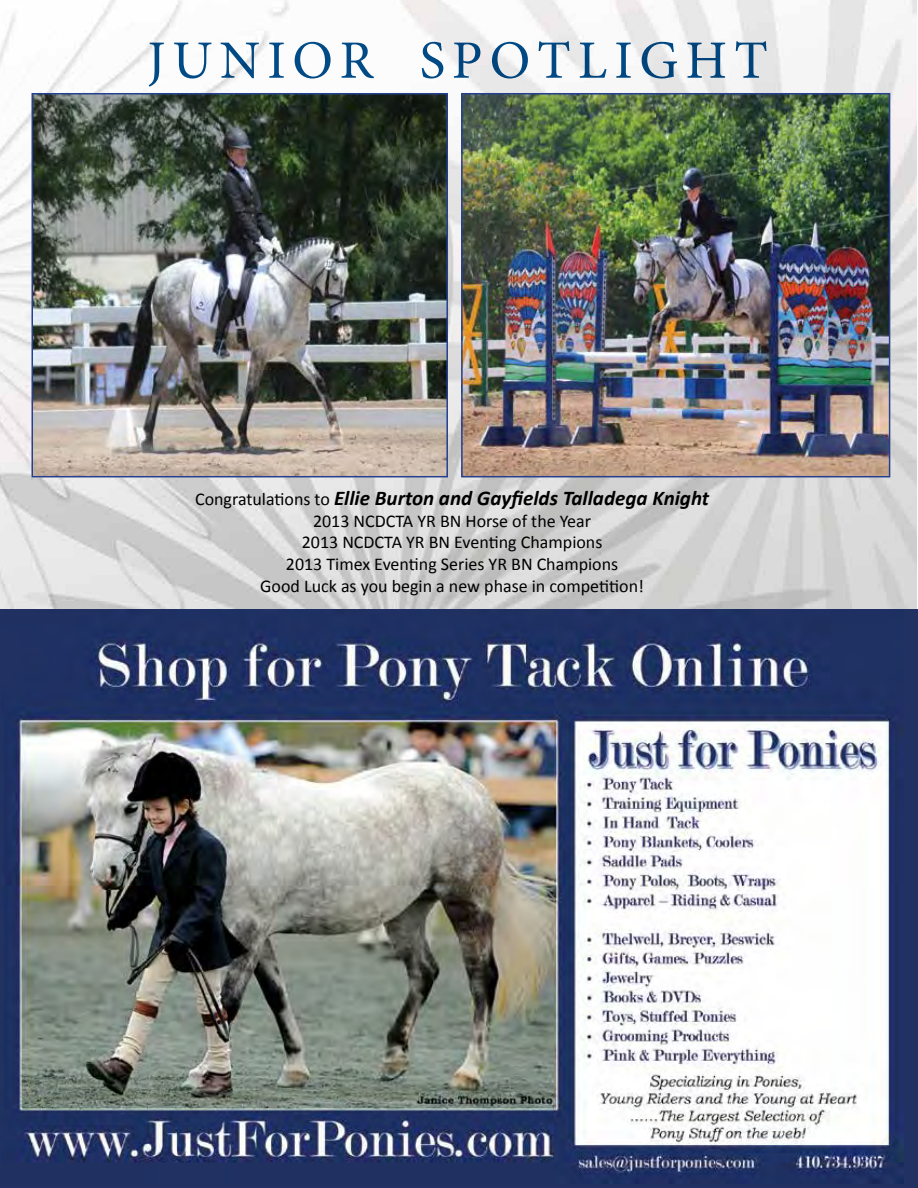
<style>
.page{position:relative;width:918px;height:1188px;background:#fff}
.page>*{position:absolute;margin:0;border:0;box-sizing:border-box;transform-origin:0 0}
.t1{font:54px "Minion Pro";letter-spacing:.13em;color:#004b88}
.t2{font:italic 700 21px "Calibri";color:#000}
.t3{font:18px/21.6px "Calibri";color:#000;text-align:center}
.s1{font-weight:400;font-style:normal;font-size:18px}
</style>
<div class="page">
<img style="left:0;top:0;width:916px;height:610px">
<img style="left:35px;top:96px;width:410px;height:378px">
<div style="left:32px;top:93px;width:416px;height:384px;border:2px solid #25408f"></div>
<img style="left:464px;top:96px;width:423px;height:378px">
<div style="left:461px;top:93px;width:429px;height:384px;border:2px solid #25408f"></div>
<div style="left:0;top:610px;width:918px;height:578px;background:#203162"></div>
<img style="left:15px;top:634px;width:889px;height:550px">
<h1 class="t1" style="left:147px;top:24px;width:622px">JUNIOR SPOTLIGHT</h1>
<p class="t2" style="left:195px;top:485px;width:516px"><span class="s1">Congratulations to</span> Ellie Burton and Gayfields Talladega Knight</p>
<p class="t3" style="left:260px;top:510px;width:385px">2013 NCDCTA YR BN Horse of the Year<br>2013 NCDCTA YR BN Eventing Champions<br>2013 Timex Eventing Series YR BN Champions<br>Good Luck as you begin a new phase in competition!</p>
</div>
